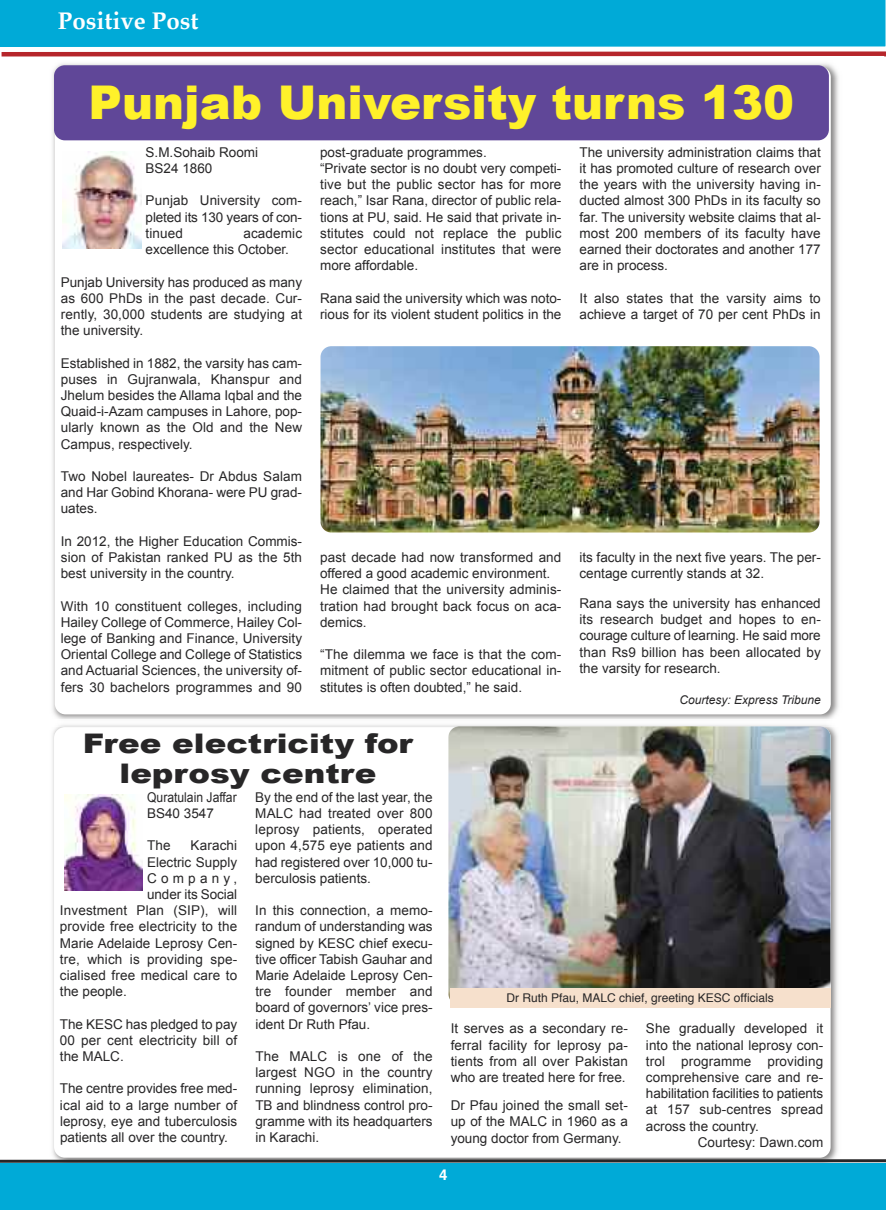
<style>
.page{position:relative;width:886px;height:1210px;background:#fff}
.page>*{position:absolute;margin:0;border:0;box-sizing:border-box;transform-origin:0 0}
.t1{font:900 46.5px "Arial";color:#fff12a}
.t2{font:900 27px/30px "Arial";color:#272627;text-align:center;scale:1.2 1}
.t3{font:700 24px "Palatino";color:#fff}
.t4{font:700 15px "Helvetica";color:#fff}
.t5{font:13.5px/16.2px "Arial";color:#272627;text-align:justify}
.t6{font:13.5px/16.2px "Arial";color:#272627;scale:.9 1}
.t7{font:13.5px "Arial";letter-spacing:.315em;color:#272627}
.t8{font:12px "Helvetica";color:#272627}
.t9{font:italic 12px "Arial";color:#272627}
</style>
<div class="page">
<div style="left:0;top:1162px;width:885px;height:48px;background:#00aad7"></div>
<img style="left:52px;top:63px;width:787px;height:656px">
<div style="left:55px;top:66px;width:775px;height:648px;background:#fff;border-radius:11px"></div>
<svg style="left:0;top:0;width:886px;height:57px;background:#28a8cd"></svg>
<svg style="left:0;top:1157px;width:886px;height:7px"></svg>
<div style="left:54px;top:65px;width:775px;height:75px;background:#604798;border-radius:11px"></div>
<img style="left:320px;top:346px;width:499px;height:186px;border-radius:11px">
<img style="left:64px;top:795px;width:79px;height:95px">
<img style="left:63px;top:152px;width:78px;height:96px">
<img style="left:448px;top:726px;width:382px;height:278px;border-radius:11px">
<div style="left:450px;top:987px;width:380px;height:20px;background:#f6e0cc"></div>
<h3 class="t3" style="left:58px;top:10px;width:142px">Positive Post</h3>
<h1 class="t1" style="left:89px;top:68px;width:707px">Punjab University turns 130</h1>
<p class="t5" style="left:146px;top:144px;width:114px">S.M.Sohaib Roomi<br>BS24 1860</p>
<p class="t5" style="left:146px;top:193px;width:158px">Punjab University com&shy;pleted its 130 years of con&shy;tinued</p>
<p class="t5" style="left:146px;top:225px;width:158px;text-indent:98px">academic excellence this October.</p>
<p class="t5" style="left:61px;top:274px;width:243px">Punjab University has produced as many as 600 PhDs in the past decade. Cur&shy;rently, 30,000 students are studying at the university.</p>
<p class="t5" style="left:61px;top:355px;width:243px">Established in 1882, the varsity has cam&shy;puses in Gujranwala, Khanspur and Jhelum besides the Allama Iqbal and the Quaid-i-Azam campuses in Lahore, pop&shy;ularly known as the Old and the New Campus, respectively.</p>
<p class="t5" style="left:61px;top:468px;width:243px">Two Nobel laureates- Dr Abdus Salam and Har Gobind Khorana- were PU grad&shy;uates.</p>
<p class="t5" style="left:61px;top:533px;width:243px">In 2012, the Higher Education Commis&shy;sion of Pakistan ranked PU as the 5th best university in the country.</p>
<p class="t5" style="left:61px;top:598px;width:243px">With 10 constituent colleges, including Hailey College of Commerce, Hailey Col&shy;lege of Banking and Finance, University Oriental College and College of Statistics and Actuarial Sciences, the university of&shy;fers 30 bachelors programmes and 90</p>
<p class="t5" style="left:320px;top:144px;width:243px;text-align:left">post-graduate programmes.<br>“Private sector is no doubt very competi&shy;tive but the public sector has for more reach,” Isar Rana, director of public rela&shy;tions at PU, said. He said that private in&shy;stitutes could not replace the public sector educational institutes that were more affordable.</p>
<p class="t5" style="left:320px;top:290px;width:243px">Rana said the university which was noto&shy;rious for its violent student politics in the</p>
<p class="t5" style="left:320px;top:549px;width:243px;text-align:left">past decade had now transformed and offered a good academic environment.<br>He claimed that the university adminis&shy;tration had brought back focus on aca&shy;demics.</p>
<p class="t5" style="left:320px;top:646px;width:243px">“The dilemma we face is that the com&shy;mitment of public sector educational in&shy;stitutes is often doubted,” he said.</p>
<h2 class="t2" style="left:83px;top:727px;width:277px">Free electricity for leprosy centre</h2>
<p class="t5" style="left:579px;top:144px;width:243px">The university administration claims that it has promoted culture of research over the years with the university having in&shy;ducted almost 300 PhDs in its faculty so far. The university website claims that al&shy;most 200 members of its faculty have earned their doctorates and another 177 are in process.</p>
<p class="t5" style="left:579px;top:290px;width:243px">It also states that the varsity aims to achieve a target of 70 per cent PhDs in</p>
<p class="t5" style="left:579px;top:549px;width:243px">its faculty in the next five years. The per&shy;centage currently stands at 32.</p>
<p class="t5" style="left:579px;top:595px;width:243px">Rana says the university has enhanced its research budget and hopes to en&shy;courage culture of learning. He said more than Rs9 billion has been allocated by the varsity for research.</p>
<p class="t9" style="left:679px;top:693px;width:143px">Courtesy: Express Tribune</p>
<p class="t6" style="left:147px;top:789px;width:101px">Quratulain Jaffar<br>BS40 3547</p>
<p class="t5" style="left:147px;top:837px;width:25px">The</p>
<p class="t5" style="left:191px;top:837px;width:48px">Karachi</p>
<p class="t5" style="left:147px;top:854px;width:92px">Electric Supply</p>
<p class="t7" style="left:147px;top:870px;width:92px">Company,</p>
<p class="t5" style="left:147px;top:886px;width:92px">under its Social</p>
<p class="t5" style="left:60px;top:902px;width:179px">Investment Plan (SIP), will</p>
<p class="t5" style="left:60px;top:918px;width:179px">provide free electricity to the</p>
<p class="t5" style="left:60px;top:935px;width:179px">Marie Adelaide Leprosy Cen-</p>
<p class="t5" style="left:60px;top:951px;width:179px">tre, which is providing spe-</p>
<p class="t5" style="left:60px;top:967px;width:179px">cialised free medical care to</p>
<p class="t5" style="left:60px;top:983px;width:68px">the people.</p>
<p class="t5" style="left:60px;top:1016px;width:179px">The KESC has pledged to pay 00 per cent electricity bill of the MALC.</p>
<p class="t5" style="left:60px;top:1080px;width:179px">The centre provides free med&shy;ical aid to a large number of leprosy, eye and tuberculosis patients all over the country.</p>
<p class="t5" style="left:255px;top:789px;width:179px">By the end of the last year, the MALC had treated over 800 leprosy patients, operated upon 4,575 eye patients and had registered over 10,000 tu&shy;berculosis patients.</p>
<p class="t5" style="left:255px;top:902px;width:179px">In this connection, a memo&shy;randum of understanding was signed by KESC chief execu&shy;tive officer Tabish Gauhar and Marie Adelaide Leprosy Cen&shy;tre founder member and board of governors’ vice pres&shy;ident Dr Ruth Pfau.</p>
<p class="t5" style="left:255px;top:1048px;width:179px">The MALC is one of the largest NGO in the country running leprosy elimination, TB and blindness control pro&shy;gramme with its headquarters in Karachi.</p>
<p class="t8" style="left:506px;top:992px;width:269px">Dr Ruth Pfau, MALC chief, greeting KESC officials</p>
<p class="t5" style="left:450px;top:1020px;width:179px">It serves as a secondary re&shy;ferral facility for leprosy pa&shy;tients from all over Pakistan who are treated here for free.</p>
<p class="t5" style="left:450px;top:1097px;width:179px">Dr Pfau joined the small set&shy;up of the MALC in 1960 as a young doctor from Germany.</p>
<p class="t5" style="left:646px;top:1020px;width:179px">She gradually developed it into the national leprosy con&shy;trol programme providing comprehensive care and re&shy;habilitation facilities to patients at 157 sub-centres spread across the country.</p>
<p class="t5" style="left:698px;top:1134px;width:127px">Courtesy: Dawn.com</p>
<p class="t4" style="left:439px;top:1168px;width:10px">4</p>
</div>
